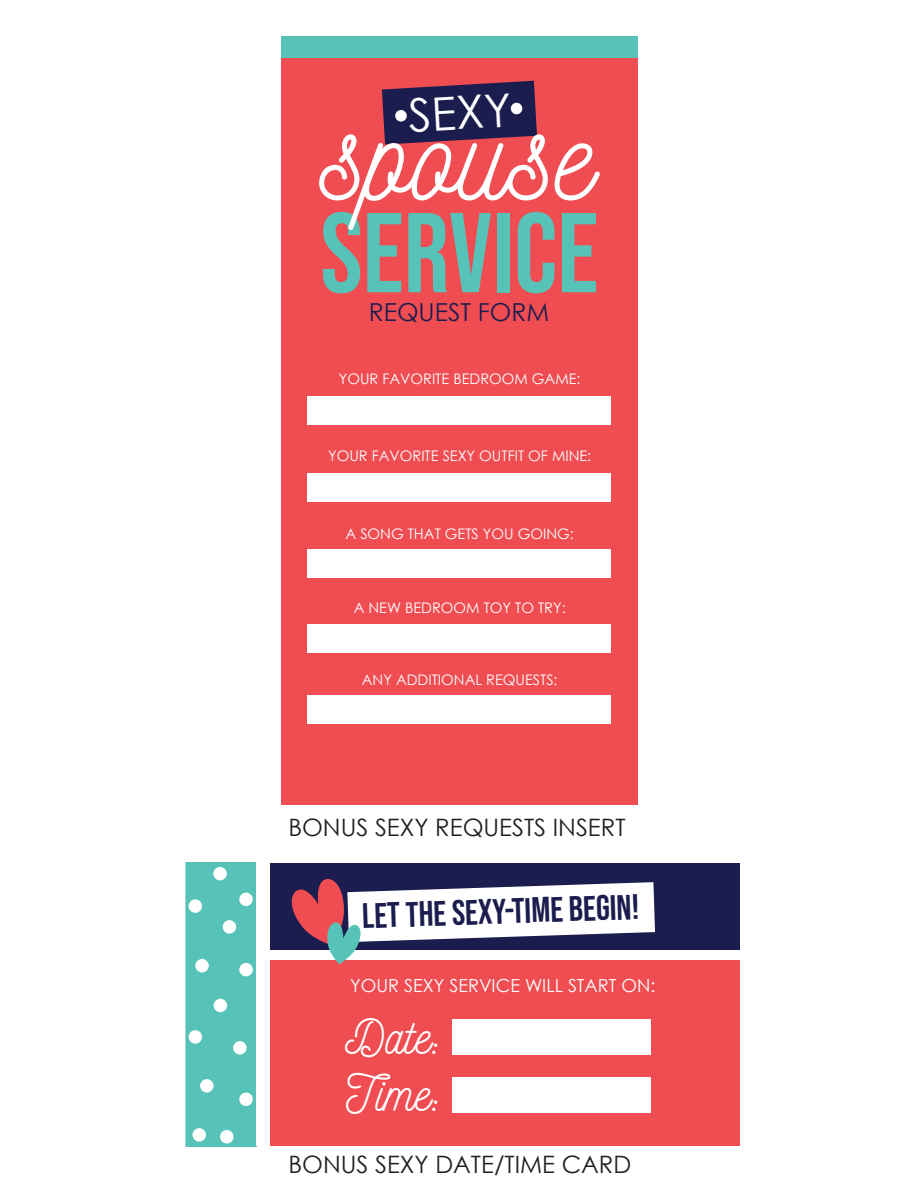
<style>
.page{position:relative;width:919px;height:1188px;background:#fff}
.page>*{position:absolute;margin:0;border:0;box-sizing:border-box;transform-origin:0 0}
.t1{font:120.9px "Nickainley";color:#fff}
.t2{font:113.25px "Bebas Neue";color:#57c2b7}
.t3{font:48.6px/57px "Nickainley";color:#fff}
.t4{font:46.05px "Century Gothic";color:#fff}
.t5{font:35.4px "Bebas Neue";color:#1b1d4f}
.t6{font:24.75px "Century Gothic";color:#1b1d4f}
.t7{font:24px "Century Gothic";color:#231f20}
.t8{font:18px "Century Gothic";color:#fff}
.t9{font:14.55px "Century Gothic";color:#fff}
</style>
<div class="page">
<div style="left:281px;top:36px;width:356px;height:769px;background:#ef4d52"></div>
<svg style="left:382px;top:81px;width:155px;height:63px;background:#3a244f"></svg>
<div style="left:395px;top:110px;width:11px;height:12px;background:#fff;border-radius:50%"></div>
<div style="left:510px;top:103px;width:12px;height:11px;background:#fff;border-radius:50%"></div>
<div style="left:281px;top:36px;width:356px;height:21px;background:#57c2b7"></div>
<div style="left:308px;top:550px;width:303px;height:28px;background:#fff"></div>
<div style="left:308px;top:624px;width:303px;height:29px;background:#fff"></div>
<div style="left:308px;top:695px;width:303px;height:29px;background:#fff"></div>
<div style="left:308px;top:396px;width:303px;height:29px;background:#fff"></div>
<div style="left:308px;top:473px;width:303px;height:28px;background:#fff"></div>
<div style="left:270px;top:863px;width:470px;height:92px;background:#1b1d4f"></div>
<div style="left:185px;top:863px;width:71px;height:283px;background:#57c2b7"></div>
<div style="left:239px;top:893px;width:14px;height:13px;background:#fff;border-radius:50%"></div>
<div style="left:213px;top:867px;width:14px;height:13px;background:#fff;border-radius:50%"></div>
<div style="left:223px;top:920px;width:13px;height:14px;background:#fff;border-radius:50%"></div>
<div style="left:188px;top:899px;width:14px;height:14px;background:#fff;border-radius:50%"></div>
<div style="left:195px;top:959px;width:14px;height:13px;background:#fff;border-radius:50%"></div>
<div style="left:239px;top:963px;width:14px;height:13px;background:#fff;border-radius:50%"></div>
<div style="left:213px;top:999px;width:14px;height:13px;background:#fff;border-radius:50%"></div>
<div style="left:188px;top:1030px;width:14px;height:14px;background:#fff;border-radius:50%"></div>
<div style="left:233px;top:1041px;width:13px;height:14px;background:#fff;border-radius:50%"></div>
<div style="left:239px;top:1093px;width:14px;height:13px;background:#fff;border-radius:50%"></div>
<div style="left:200px;top:1079px;width:13px;height:14px;background:#fff;border-radius:50%"></div>
<div style="left:220px;top:1130px;width:13px;height:13px;background:#fff;border-radius:50%"></div>
<div style="left:192px;top:1128px;width:14px;height:14px;background:#fff;border-radius:50%"></div>
<div style="left:256px;top:955px;width:484px;height:191px;background:#ef4d52"></div>
<div style="left:256px;top:863px;width:14px;height:283px;background:#fff"></div>
<div style="left:265px;top:950px;width:475px;height:9px;background:#fff"></div>
<div style="left:452px;top:1019px;width:199px;height:36px;background:#fff"></div>
<div style="left:452px;top:1077px;width:199px;height:35px;background:#fff"></div>
<svg style="left:290px;top:878px;width:365px;height:86px"></svg>
<h3 class="t4" style="left:407px;top:97px;width:104px;rotate:-3deg">SEXY</h3>
<h1 class="t1" style="left:319px;top:123px;width:275px">spouse</h1>
<h2 class="t2" style="left:320px;top:207px;width:279px">SERVICE</h2>
<h3 class="t6" style="left:368px;top:303px;width:182px">REQUEST FORM</h3>
<p class="t9" style="left:339px;top:373px;width:243px">YOUR FAVORITE BEDROOM GAME:</p>
<p class="t9" style="left:328px;top:450px;width:265px">YOUR FAVORITE SEXY OUTFIT OF MINE:</p>
<p class="t9" style="left:345px;top:528px;width:230px">A SONG THAT GETS YOU GOING:</p>
<p class="t9" style="left:353px;top:603px;width:213px">A NEW BEDROOM TOY TO TRY:</p>
<p class="t9" style="left:362px;top:674px;width:197px">ANY ADDITIONAL REQUESTS:</p>
<h3 class="t7" style="left:288px;top:818px;width:339px">BONUS SEXY REQUESTS INSERT</h3>
<h3 class="t5" style="left:361px;top:902px;width:278px;rotate:-2deg">let the SEXY-TIME begin!</h3>
<p class="t8" style="left:350px;top:979px;width:307px">YOUR SEXY SERVICE WILL START ON:</p>
<h3 class="t3" style="left:345px;top:1017px;width:100px">Date:<br>Time:</h3>
<h3 class="t7" style="left:288px;top:1155px;width:344px">BONUS SEXY DATE/TIME CARD</h3>
</div>
